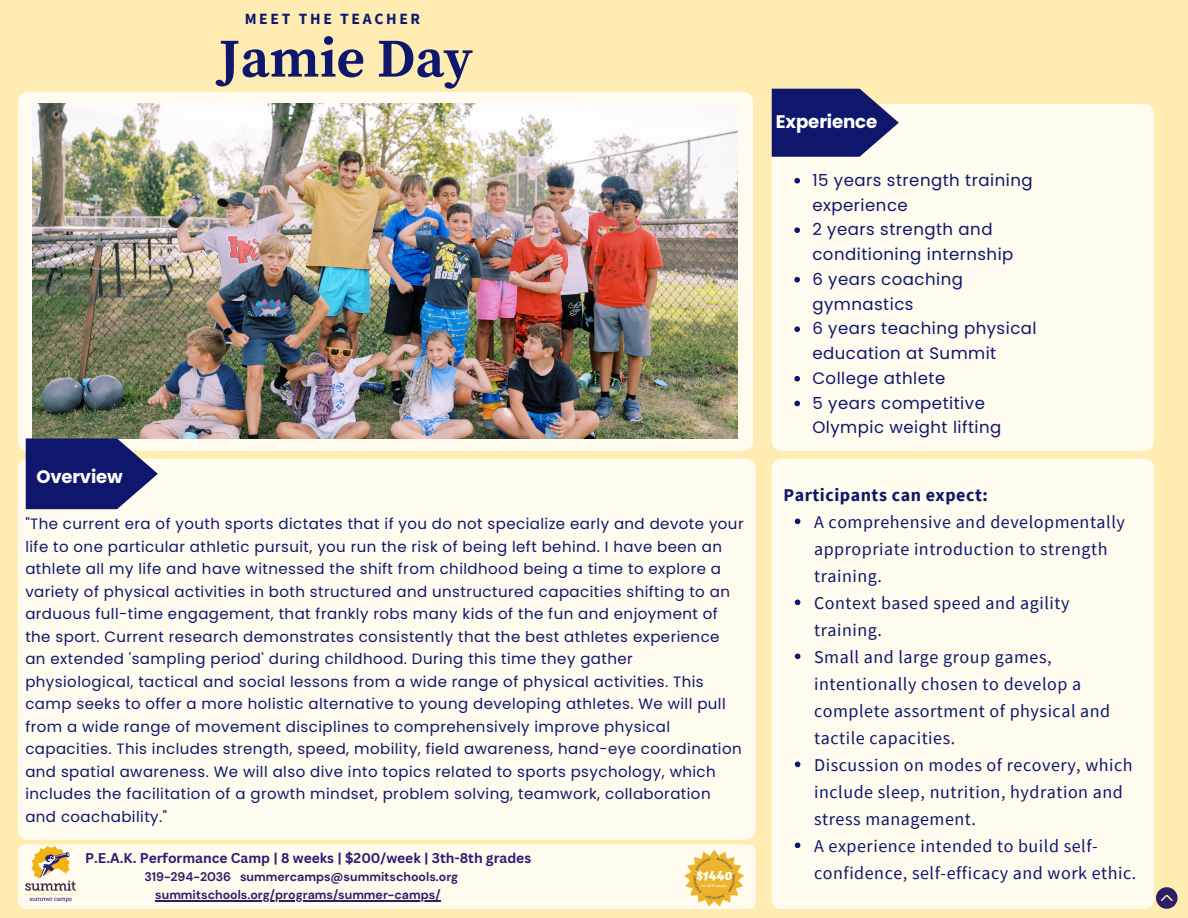
<style>
.page{position:relative;width:1188px;height:918px;background:#ffecb3}
.page>*{position:absolute;margin:0;border:0;box-sizing:border-box;transform-origin:0 0}
.t1{font:700 54.6px "Source Serif Pro";color:#0e176b}
.t2{font:700 18.15px "Poppins";letter-spacing:-.01em;color:#fff}
.t3{font:18px/27px "Source Sans Pro";letter-spacing:.03em;color:#0e176b}
.t4{font:700 18px "Source Sans Pro";letter-spacing:.03em;color:#0e176b}
.t5{font:700 18px "Poppins";letter-spacing:-.01em;color:#fff}
.t6{font:16.5px/24.8px "Poppins";letter-spacing:.03em;color:#0e176b}
.t7{font:700 15.6px "Source Sans Pro";letter-spacing:.17em;color:#0e176b}
.t8{font:15px/22.5px "Poppins";letter-spacing:.03em;color:#0e176b}
.t9{font:700 13.8px "Canva Sans";color:#281e71}
.t10{font:700 12.45px/18.3px "DM Sans";color:#2c1e67;text-align:center}
.t11{font:700 12.15px "Atma";color:#fff}
.t12{font:3.9px "DM Sans";color:#fff}
</style>
<div class="page">
<div style="left:18px;top:459px;width:738px;height:381px;background:#fffbef;border-radius:10px"></div>
<div style="left:772px;top:459px;width:382px;height:450px;background:#fffbef;border-radius:10px"></div>
<div style="left:18px;top:844px;width:738px;height:65px;background:#fffbef;border-radius:7px"></div>
<img style="left:25px;top:847px;width:51px;height:55px">
<div style="left:18px;top:92px;width:735px;height:359px;background:#fffbef;border-radius:10px"></div>
<div style="left:772px;top:104px;width:382px;height:346px;background:#fffbef;border-radius:10px"></div>
<img style="left:32px;top:104px;width:706px;height:334px">
<svg style="left:772px;top:89px;width:127px;height:68px"></svg>
<svg style="left:794px;top:178px;width:6px;height:6px"></svg>
<svg style="left:794px;top:227px;width:6px;height:6px"></svg>
<svg style="left:794px;top:277px;width:6px;height:6px"></svg>
<svg style="left:794px;top:326px;width:6px;height:6px"></svg>
<svg style="left:794px;top:376px;width:6px;height:6px"></svg>
<svg style="left:794px;top:401px;width:6px;height:5px"></svg>
<svg style="left:795px;top:519px;width:5px;height:5px"></svg>
<svg style="left:795px;top:600px;width:5px;height:5px"></svg>
<svg style="left:795px;top:654px;width:5px;height:5px"></svg>
<svg style="left:795px;top:762px;width:5px;height:5px"></svg>
<svg style="left:795px;top:843px;width:5px;height:5px"></svg>
<hr style="left:155px;top:900px;width:286px;height:1px;background:#2c1e67">
<svg style="left:26px;top:438px;width:132px;height:71px;background:#32397d"></svg>
<svg style="left:684px;top:850px;width:60px;height:56px"></svg>
<svg style="left:1156px;top:887px;width:21px;height:22px"></svg>
<p class="t7" style="left:245px;top:9px;width:177px">MEET THE TEACHER</p>
<h1 class="t1" style="left:219px;top:26px;width:256px">Jamie Day</h1>
<p class="t5" style="left:36px;top:464px;width:88px">Overview</p>
<p class="t8" style="left:25px;top:513px;width:720px">"The current era of youth sports dictates that if you do not specialize early and devote your life to one particular athletic pursuit, you run the risk of being left behind. I have been an athlete all my life and have witnessed the shift from childhood being a time to explore a variety of physical activities in both structured and unstructured capacities shifting to an arduous full-time engagement, that frankly robs many kids of the fun and enjoyment of the sport. Current research demonstrates consistently that the best athletes experience<br>an extended 'sampling period' during childhood. During this time they gather physiological, tactical and social lessons from a wide range of physical activities. This camp seeks to offer a more holistic alternative to young developing athletes. We will pull from a wide range of movement disciplines to comprehensively improve physical capacities. This includes strength, speed, mobility, field awareness, hand-eye coordination and spatial awareness. We will also dive into topics related to sports psychology, which includes the facilitation of a growth mindset, problem solving, teamwork, collaboration and coachability."</p>
<p class="t9" style="left:85px;top:848px;width:448px">P.E.A.K. Performance Camp | 8 weeks | $200/week | 3th-8th grades</p>
<p class="t10" style="left:144px;top:868px;width:315px">319-294-2036 summercamps@summitschools.org summitschools.org/programs/summer-camps/</p>
<p class="t11" style="left:697px;top:868px;width:37px">$1440</p>
<p class="t12" style="left:701px;top:883px;width:27px">for all 8 weeks</p>
<p class="t2" style="left:776px;top:109px;width:103px">Experience</p>
<p class="t6" style="left:812px;top:168px;width:226px">15 years strength training experience<br>2 years strength and conditioning internship<br>6 years coaching gymnastics<br>6 years teaching physical education at Summit<br>College athlete<br>5 years competitive<br>Olympic weight lifting</p>
<p class="t4" style="left:784px;top:483px;width:206px">Participants can expect:</p>
<p class="t3" style="left:814px;top:508px;width:324px">A comprehensive and developmentally appropriate introduction to strength training.<br>Context based speed and agility training.<br>Small and large group games, intentionally chosen to develop a complete assortment of physical and tactile capacities.<br>Discussion on modes of recovery, which include sleep, nutrition, hydration and stress management.<br>A experience intended to build self&shy;confidence, self-efficacy and work ethic.</p>
</div>
